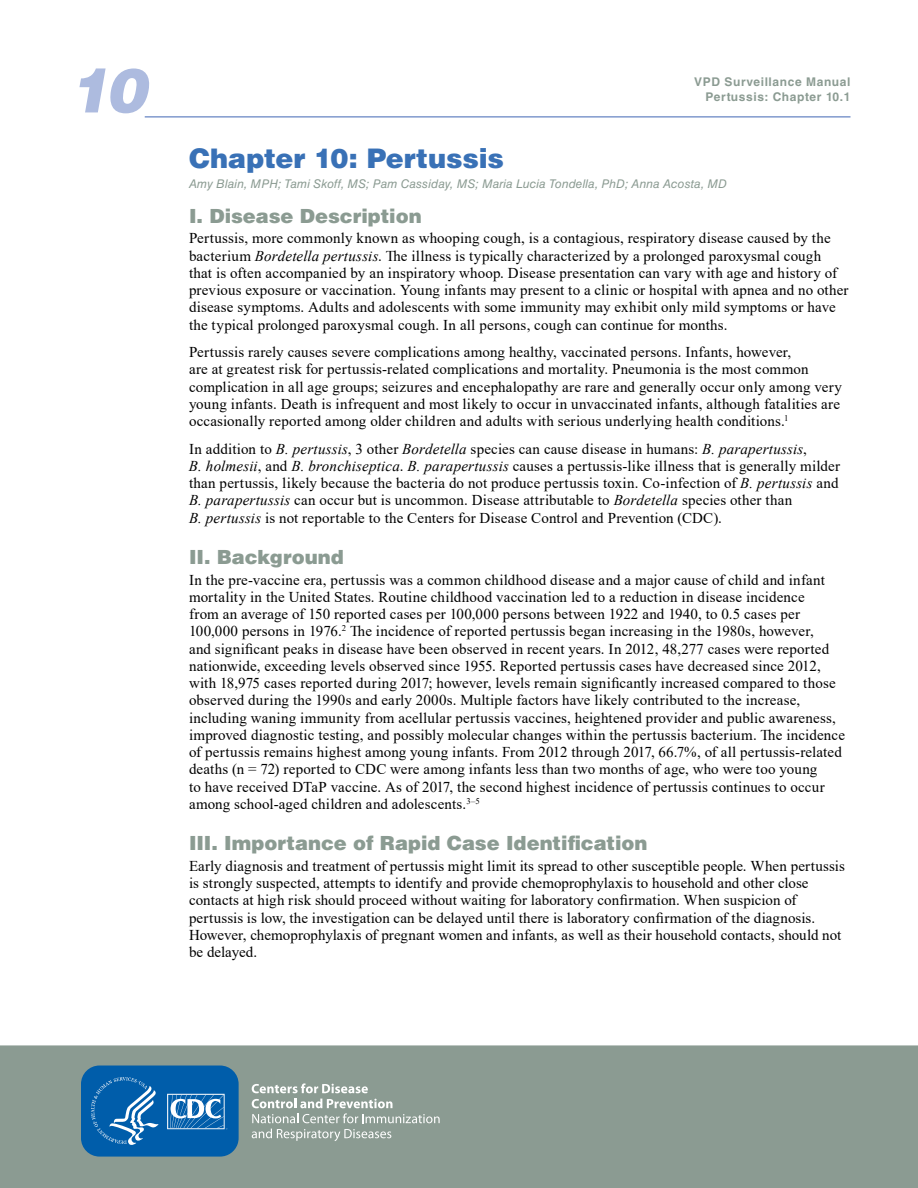
<style>
.page{position:relative;width:918px;height:1188px;background:#fff}
.page>*{position:absolute;margin:0;border:0;box-sizing:border-box;transform-origin:0 0}
.t1{font:italic 900 61.5px "Helvetica LT Std";color:#adbbdf}
.ChapterTitle{font:900 27px "Helvetica LT Std";letter-spacing:-.005em;color:#3971b6}
.Section_Header{font:900 19.5px "Helvetica LT Std";letter-spacing:-.005em;color:#8b9b92}
.Text{font:15px/17.2px "Times New Roman";letter-spacing:.01em;color:#000}
.t2{font:italic 12px "Helvetica LT Std";letter-spacing:.005em;color:#8b9b92}
.t3{font:700 12px "Helvetica LT Std";letter-spacing:.05em;color:#8b9b92}
.s1{font-style:italic}
</style>
<div class="page">
<hr style="left:145px;top:116px;width:705px;height:2px;background:#8099cd">
<div style="left:0;top:1045px;width:918px;height:143px;background:#8b9b92"></div>
<svg style="left:252px;top:1083px;width:116px;height:10px"></svg>
<svg style="left:252px;top:1099px;width:188px;height:24px"></svg>
<svg style="left:252px;top:1129px;width:139px;height:12px"></svg>
<svg style="left:81px;top:1066px;width:158px;height:91px;background:#1d6eb1"></svg>
<h1 class="t1" style="left:69px;top:50px;width:79px">10</h1>
<p class="t3" style="left:694px;top:74px;width:158px">VPD Surveillance Manual</p>
<p class="t3" style="left:706px;top:89px;width:146px">Pertussis: Chapter 10.1</p>
<p class="ChapterTitle" style="left:189px;top:141px;width:317px">Chapter 10: Pertussis</p>
<p class="t2" style="left:189px;top:177px;width:539px">Amy Blain, MPH; Tami Skoff, MS; Pam Cassiday, MS; Maria Lucia Tondella, PhD; Anna Acosta, MD</p>
<p class="Section_Header" style="left:189px;top:203px;width:234px">I. Disease Description</p>
<p class="Text" style="left:189px;top:229px;width:661px">Pertussis, more commonly known as whooping cough, is a contagious, respiratory disease caused by the bacterium <span class="s1">Bordetella pertussis</span>. The illness is typically characterized by a prolonged paroxysmal cough<br>that is often accompanied by an inspiratory whoop. Disease presentation can vary with age and history of previous exposure or vaccination. Young infants may present to a clinic or hospital with apnea and no other disease symptoms. Adults and adolescents with some immunity may exhibit only mild symptoms or have the typical prolonged paroxysmal cough. In all persons, cough can continue for months.</p>
<p class="Text" style="left:189px;top:343px;width:654px">Pertussis rarely causes severe complications among healthy, vaccinated persons. Infants, however,<br>are at greatest risk for pertussis-related complications and mortality. Pneumonia is the most common complication in all age groups; seizures and encephalopathy are rare and generally occur only among very young infants. Death is infrequent and most likely to occur in unvaccinated infants, although fatalities are occasionally reported among older children and adults with serious underlying health conditions.<sup>1</sup></p>
<p class="Text" style="left:189px;top:440px;width:653px">In addition to <span class="s1">B. pertussis</span>, 3 other <span class="s1">Bordetella</span> species can cause disease in humans: <span class="s1">B. parapertussis</span>,<br><span class="s1">B. holmesii</span>, and <span class="s1">B. bronchiseptica</span>. <span class="s1">B. parapertussis</span> causes a pertussis-like illness that is generally milder than pertussis, likely because the bacteria do not produce pertussis toxin. Co-infection of <span class="s1">B. pertussis</span> and <span class="s1">B. parapertussis</span> can occur but is uncommon. Disease attributable to <span class="s1">Bordetella</span> species other than<br><span class="s1">B. pertussis</span> is not reportable to the Centers for Disease Control and Prevention (CDC).</p>
<p class="Section_Header" style="left:189px;top:544px;width:156px">II. Background</p>
<p class="Text" style="left:189px;top:571px;width:657px">In the pre-vaccine era, pertussis was a common childhood disease and a major cause of child and infant mortality in the United States. Routine childhood vaccination led to a reduction in disease incidence<br>from an average of 150 reported cases per 100,000 persons between 1922 and 1940, to 0.5 cases per 100,000 persons in 1976.<sup>2</sup> The incidence of reported pertussis began increasing in the 1980s, however,<br>and significant peaks in disease have been observed in recent years. In 2012, 48,277 cases were reported nationwide, exceeding levels observed since 1955. Reported pertussis cases have decreased since 2012, with 18,975 cases reported during 2017; however, levels remain significantly increased compared to those observed during the 1990s and early 2000s. Multiple factors have likely contributed to the increase, including waning immunity from acellular pertussis vaccines, heightened provider and public awareness, improved diagnostic testing, and possibly molecular changes within the pertussis bacterium. The incidence of pertussis remains highest among young infants. From 2012 through 2017, 66.7%, of all pertussis-related deaths (n = 72) reported to CDC were among infants less than two months of age, who were too young<br>to have received DTaP vaccine. As of 2017, the second highest incidence of pertussis continues to occur among school-aged children and adolescents.<sup>3–5</sup></p>
<p class="Section_Header" style="left:189px;top:830px;width:460px">III. Importance of Rapid Case Identification</p>
<p class="Text" style="left:189px;top:857px;width:657px">Early diagnosis and treatment of pertussis might limit its spread to other susceptible people. When pertussis is strongly suspected, attempts to identify and provide chemoprophylaxis to household and other close contacts at high risk should proceed without waiting for laboratory confirmation. When suspicion of pertussis is low, the investigation can be delayed until there is laboratory confirmation of the diagnosis.<br>However, chemoprophylaxis of pregnant women and infants, as well as their household contacts, should not be delayed.</p>
</div>
